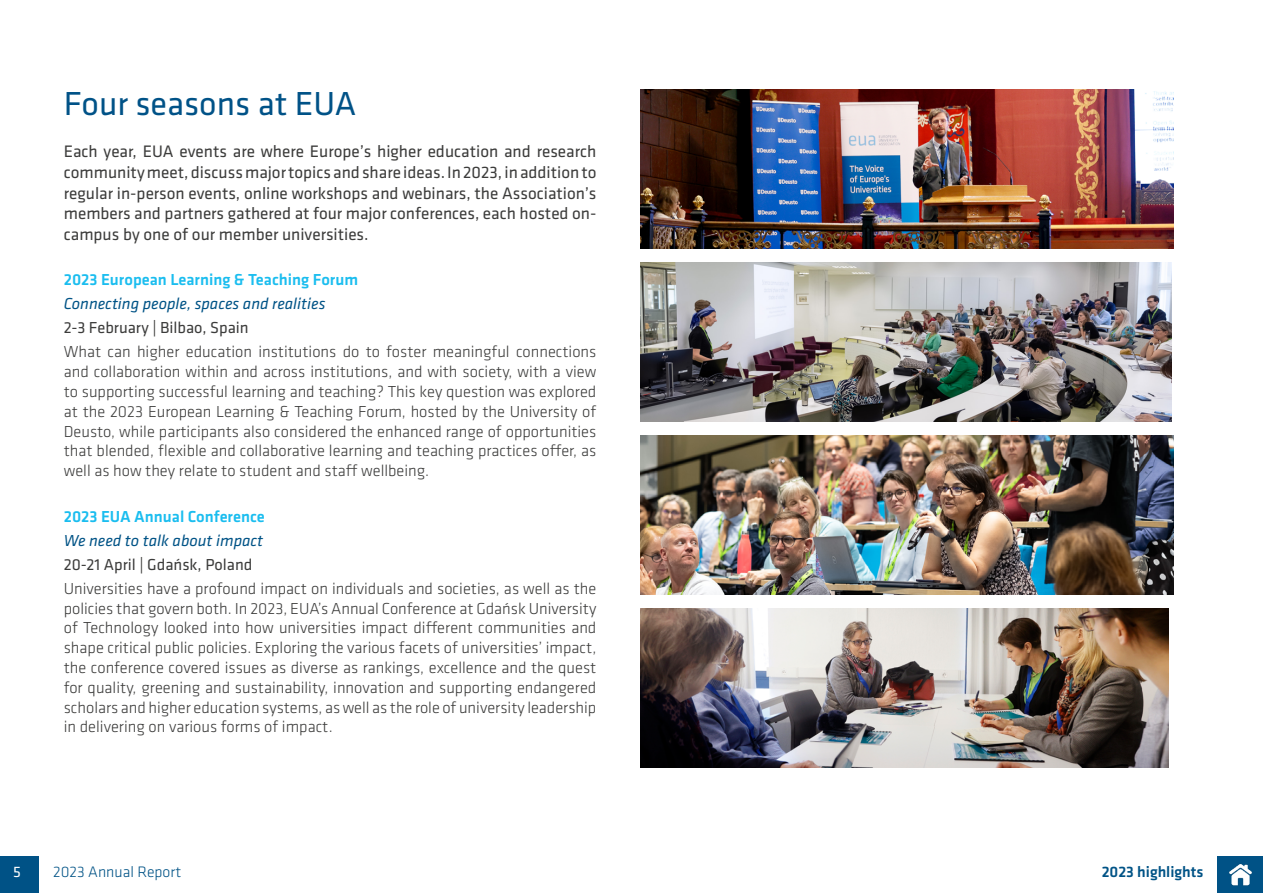
<style>
.page{position:relative;width:1263px;height:893px;background:#fff}
.page>*{position:absolute;margin:0;border:0;box-sizing:border-box;transform-origin:0 0}
.t1{font:34.5px "Klavika Basic";color:#005287}
.t2{font:17.25px/20.7px "Klavika Basic";color:#3c3c3b;text-align:justify}
.t3{font:300 16.5px/19.8px "Klavika Basic";color:#3c3c3b;text-align:justify}
.t4{font:italic 16.5px "Klavika Basic";color:#005386}
.t5{font:500 16.5px "Klavika Basic";color:#1abdef}
.t6{font:16.5px "Klavika Basic";color:#3c3c3b}
.t7{font:300 15.75px "Klavika Basic";color:#005386}
.t8{font:500 15.75px "Klavika Basic";color:#005386}
.t9{font:15.75px "Klavika Basic";color:#fff}
</style>
<div class="page">
<div style="left:1217px;top:856px;width:46px;height:37px;background:#005286"></div>
<div style="left:0;top:856px;width:39px;height:37px;background:#005286"></div>
<img style="left:1229px;top:863px;width:23px;height:23px">
<img style="left:640px;top:89px;width:533px;height:160px">
<img style="left:640px;top:262px;width:531px;height:160px">
<img style="left:640px;top:435px;width:533px;height:160px">
<img style="left:640px;top:608px;width:529px;height:159px">
<h1 class="t1" style="left:64px;top:81px;width:294px">Four seasons at EUA</h1>
<p class="t2" style="left:64px;top:141px;width:534px">Each year, EUA events are where Europe’s higher education and research community meet, discuss major topics and share ideas. In 2023, in addition to regular in-person events, online workshops and webinars, the Association’s members and partners gathered at four major conferences, each hosted on&shy;campus by one of our member universities.</p>
<p class="t5" style="left:64px;top:269px;width:296px">2023 European Learning &amp; Teaching Forum</p>
<p class="t4" style="left:64px;top:293px;width:263px">Connecting people, spaces and realities</p>
<p class="t6" style="left:64px;top:317px;width:186px">2-3 February | Bilbao, Spain</p>
<p class="t3" style="left:64px;top:342px;width:534px">What can higher education institutions do to foster meaningful connections and collaboration within and across institutions, and with society, with a view to supporting successful learning and teaching? This key question was explored at the 2023 European Learning &amp; Teaching Forum, hosted by the University of Deusto, while participants also considered the enhanced range of opportunities that blended, flexible and collaborative learning and teaching practices offer, as well as how they relate to student and staff wellbeing.</p>
<p class="t5" style="left:64px;top:505px;width:202px">2023 EUA Annual Conference</p>
<p class="t4" style="left:64px;top:530px;width:201px">We need to talk about impact</p>
<p class="t6" style="left:64px;top:553px;width:190px">20-21 April | Gdańsk, Poland</p>
<p class="t3" style="left:64px;top:578px;width:534px">Universities have a profound impact on individuals and societies, as well as the policies that govern both. In 2023, EUA’s Annual Conference at Gdańsk University of Technology looked into how universities impact different communities and shape critical public policies. Exploring the various facets of universities’ impact, the conference covered issues as diverse as rankings, excellence and the quest for quality, greening and sustainability, innovation and supporting endangered scholars and higher education systems, as well as the role of university leadership in delivering on various forms of impact.</p>
<p class="t9" style="left:13px;top:862px;width:9px">5</p>
<p class="t7" style="left:53px;top:862px;width:130px">2023 Annual Report</p>
<p class="t8" style="left:1102px;top:861px;width:103px">2023 highlights</p>
</div>
